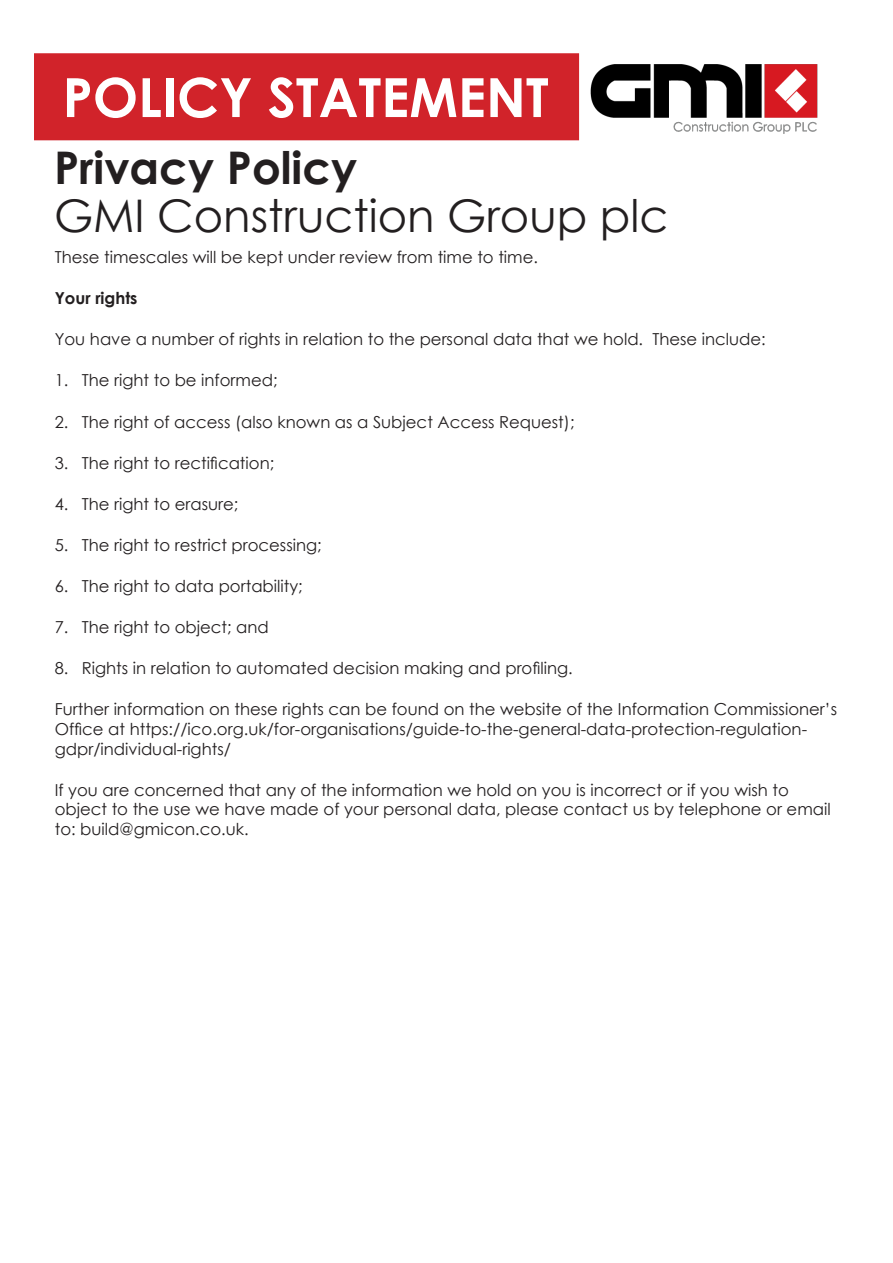
<style>
.page{position:relative;width:893px;height:1263px;background:#fff}
.page>*{position:absolute;margin:0;border:0;box-sizing:border-box;transform-origin:0 0}
.Main_Heading_Bold{font:700 54px "Century Gothic";color:#fff}
.Main_Heading_Thin{font:45px "Century Gothic";color:#231f20}
.Main_Heading_Bold-2{font:700 45px "Century Gothic";color:#231f20}
.t1{font:16.5px/19.8px "Century Gothic";color:#231f20}
.t2{font:700 16.5px "Century Gothic";color:#231f20}
</style>
<div class="page">
<div style="left:34px;top:53px;width:545px;height:87px;background:#d1232a;border:2px solid #d1232a"></div>
<img style="left:579px;top:55px;width:239px;height:85px">
<p class="Main_Heading_Bold" style="left:63px;top:56px;width:487px">POLICY STATEMENT</p>
<p class="Main_Heading_Bold-2" style="left:54px;top:133px;width:305px">Privacy Policy</p>
<p class="Main_Heading_Thin" style="left:54px;top:184px;width:616px">GMI Construction Group plc</p>
<p class="t1" style="left:55px;top:247px;width:485px">These timescales will be kept under review from time to time.</p>
<p class="t2" style="left:55px;top:286px;width:84px">Your rights</p>
<p class="t1" style="left:55px;top:329px;width:713px">You have a number of rights in relation to the personal data that we hold. These include:</p>
<p class="t1" style="left:55px;top:370px;width:224px">1. The right to be informed;</p>
<p class="t1" style="left:55px;top:411px;width:521px">2. The right of access (also known as a Subject Access Request);</p>
<p class="t1" style="left:55px;top:452px;width:221px">3. The right to rectification;</p>
<p class="t1" style="left:55px;top:493px;width:185px">4. The right to erasure;</p>
<p class="t1" style="left:55px;top:535px;width:269px">5. The right to restrict processing;</p>
<p class="t1" style="left:55px;top:576px;width:250px">6. The right to data portability;</p>
<p class="t1" style="left:55px;top:617px;width:216px">7. The right to object; and</p>
<p class="t1" style="left:55px;top:658px;width:520px">8. Rights in relation to automated decision making and profiling.</p>
<p class="t1" style="left:55px;top:699px;width:784px">Further information on these rights can be found on the website of the Information Commissioner’s<br>Office at https://ico.org.uk/for-organisations/guide-to-the-general-data-protection-regulation&shy;gdpr/individual-rights/</p>
<p class="t1" style="left:55px;top:779px;width:777px">If you are concerned that any of the information we hold on you is incorrect or if you wish to object to the use we have made of your personal data, please contact us by telephone or email to: build@gmicon.co.uk.</p>
</div>
